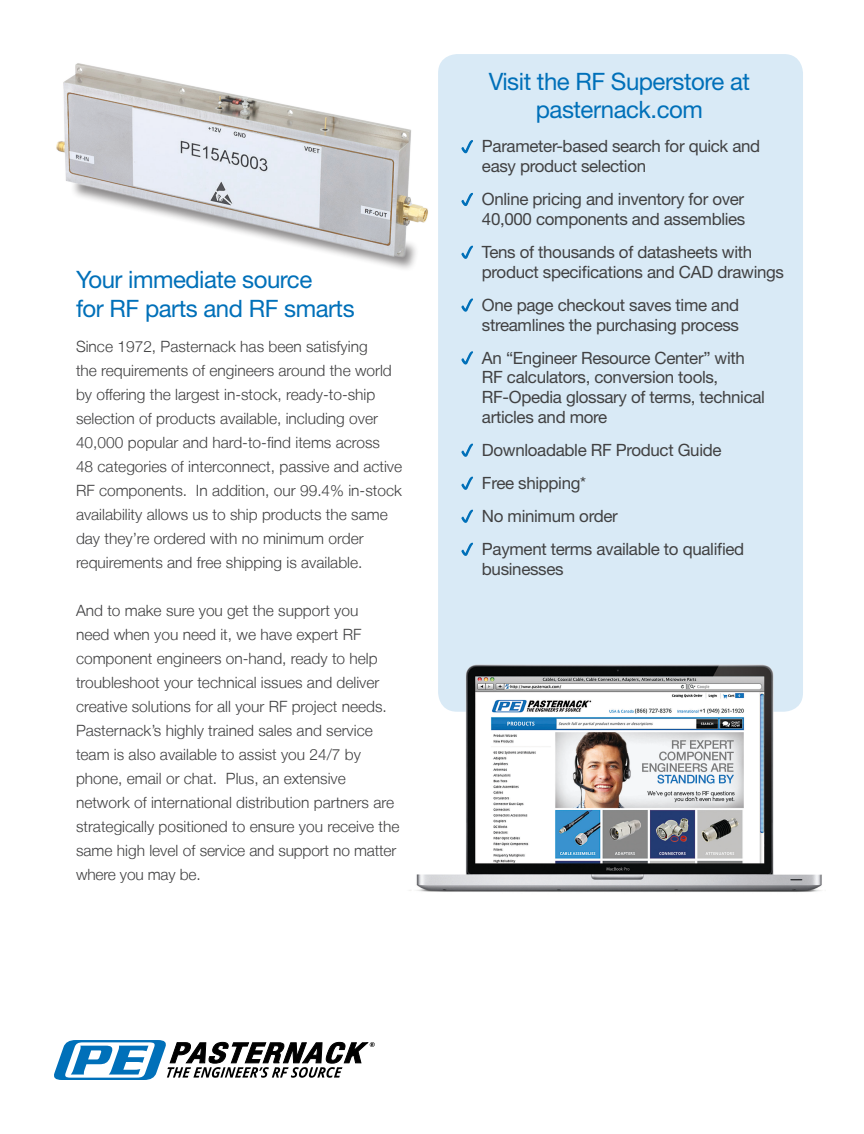
<style>
.page{position:relative;width:864px;height:1134px;background:#fff}
.page>*{position:absolute;margin:0;border:0;box-sizing:border-box;transform-origin:0 0}
.t1{font:24px/28.8px "Helvetica Neue LT Pro";letter-spacing:-.02em;color:#0070b9;text-align:center}
.t2{font:16.95px/19.8px "Helvetica Neue LT Pro";letter-spacing:-.02em;color:#414142}
.t3{font:300 15.6px/24px "Helvetica Neue LT";color:#414142}
</style>
<div class="page">
<div style="left:438px;top:54px;width:365px;height:658px;background:#d9eaf6;border-radius:19px"></div>
<img style="left:409px;top:664px;width:413px;height:228px">
<img style="left:56px;top:63px;width:372px;height:206px">
<svg style="left:54px;top:1040px;width:321px;height:40px"></svg>
<svg style="left:461px;top:140px;width:12px;height:14px"></svg>
<svg style="left:461px;top:192px;width:12px;height:14px"></svg>
<svg style="left:461px;top:245px;width:12px;height:14px"></svg>
<svg style="left:461px;top:298px;width:12px;height:14px"></svg>
<svg style="left:461px;top:351px;width:12px;height:14px"></svg>
<svg style="left:461px;top:443px;width:12px;height:14px"></svg>
<svg style="left:461px;top:476px;width:12px;height:14px"></svg>
<svg style="left:461px;top:509px;width:12px;height:14px"></svg>
<svg style="left:461px;top:542px;width:12px;height:14px"></svg>
<p class="t1" style="left:76px;top:265px;width:280px;text-align:left">Your immediate source<br>for RF parts and RF smarts</p>
<p class="t3" style="left:76px;top:334px;width:328px">Since 1972, Pasternack has been satisfying<br>the requirements of engineers around the world by offering the largest in-stock, ready-to-ship selection of products available, including over 40,000 popular and hard-to-find items across<br>48 categories of interconnect, passive and active RF components. In addition, our 99.4% in-stock availability allows us to ship products the same day they’re ordered with no minimum order requirements and free shipping is available.</p>
<p class="t3" style="left:76px;top:598px;width:325px">And to make sure you get the support you<br>need when you need it, we have expert RF component engineers on-hand, ready to help troubleshoot your technical issues and deliver creative solutions for all your RF project needs.<br>Pasternack’s highly trained sales and service team is also available to assist you 24/7 by phone, email or chat. Plus, an extensive network of international distribution partners are strategically positioned to ensure you receive the same high level of service and support no matter where you may be.</p>
<p class="t1" style="left:489px;top:66px;width:263px">Visit the RF Superstore at pasternack.com</p>
<p class="t2" style="left:482px;top:136px;width:280px">Parameter-based search for quick and easy product selection</p>
<p class="t2" style="left:482px;top:189px;width:265px">Online pricing and inventory for over<br>40,000 components and assemblies</p>
<p class="t2" style="left:482px;top:242px;width:304px">Tens of thousands of datasheets with product specifications and CAD drawings</p>
<p class="t2" style="left:482px;top:294px;width:259px">One page checkout saves time and streamlines the purchasing process</p>
<p class="t2" style="left:482px;top:347px;width:285px">An “Engineer Resource Center” with<br>RF calculators, conversion tools,<br>RF-Opedia glossary of terms, technical articles and more</p>
<p class="t2" style="left:482px;top:440px;width:241px">Downloadable RF Product Guide</p>
<p class="t2" style="left:482px;top:473px;width:106px">Free shipping*</p>
<p class="t2" style="left:482px;top:506px;width:137px">No minimum order</p>
<p class="t2" style="left:482px;top:539px;width:264px">Payment terms available to qualified businesses</p>
</div>
